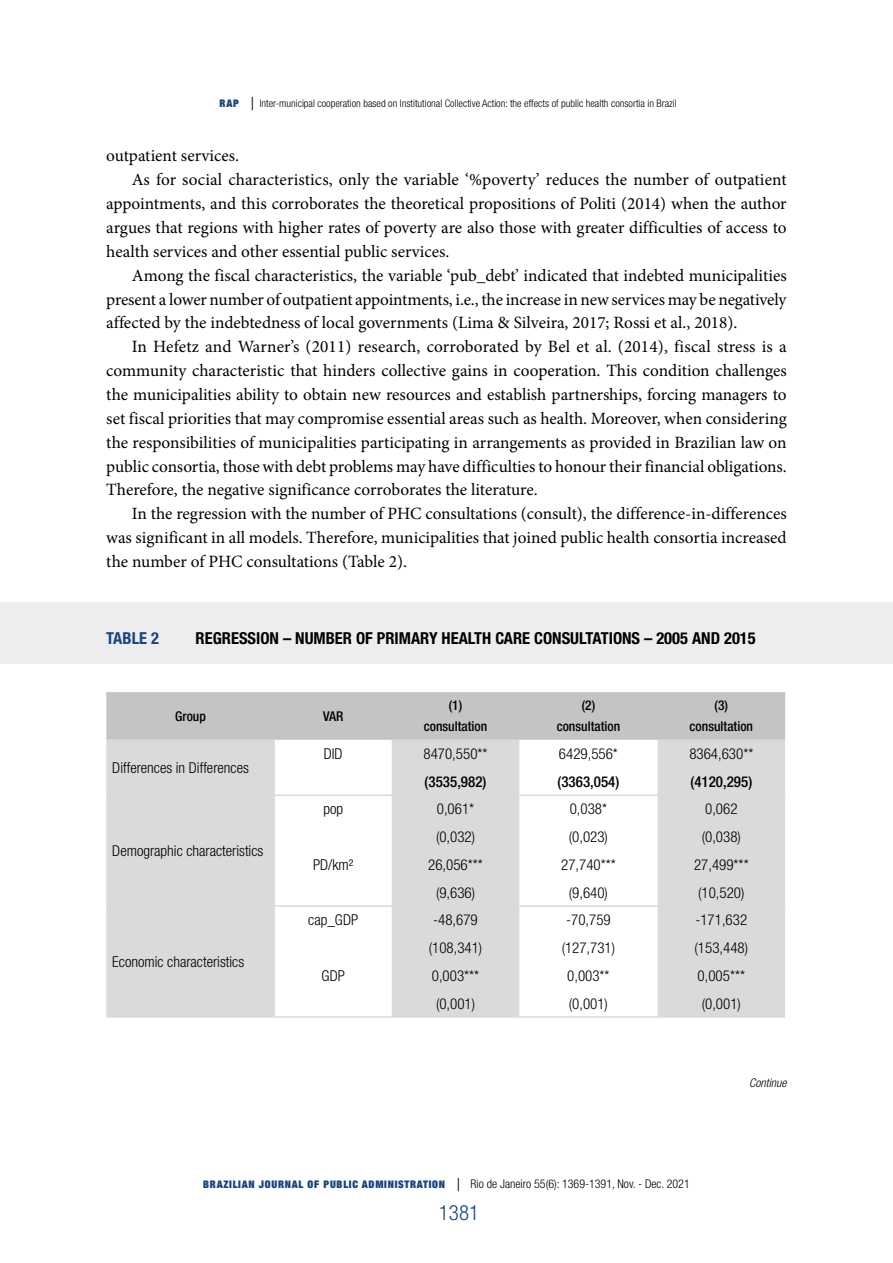
<style>
.page{position:relative;width:893px;height:1263px;background:#fff}
.page>*{position:absolute;margin:0;border:0;box-sizing:border-box;transform-origin:0 0}
.t1{font:300 condensed 21px "Helvetica Neue LT Std";color:#184480}
.t2{font:17.25px "Minion Pro";color:#000}
.t3{font:700 condensed 16.5px "Helvetica Neue LT Std";color:#000}
.t4{font:700 condensed 16.5px "Helvetica Neue LT Std";color:#184480}
.t5{font:300 condensed 15px "Helvetica Neue LT Std";color:#000}
.t6{font:500 condensed 15px "Helvetica Neue LT Std";color:#000}
.t7{font:500 condensed 13.5px/21px "Helvetica Neue LT Std";color:#000;text-align:center}
.t8{font:300 condensed 12px "Helvetica Neue LT Std";color:#000}
.t9{font:italic 300 condensed 12px "Helvetica Neue LT Std";color:#000}
.t10{font:300 condensed 10.5px "Helvetica Neue LT Std";color:#000}
.s1{font-family:"Helvetica Neue";font-weight:900;font-stretch:expanded;color:#184480}
.s2{font-size:18px}
.s3{font-family:"Helvetica Neue";font-weight:900;font-stretch:expanded;font-size:10.5px;color:#184480}
</style>
<div class="page">
<div style="left:0;top:602px;width:892px;height:61px;background:#ededed"></div>
<div style="left:106px;top:692px;width:679px;height:48px;background:#c4c4c4"></div>
<svg style="left:106px;top:740px;width:679px;height:276px;fill:#dadada"></svg>
<hr style="left:106px;top:794px;width:169px;height:2px;background:#dadada">
<hr style="left:275px;top:794px;width:117px;height:2px;background:#dadada">
<hr style="left:392px;top:794px;width:127px;height:2px;background:#dadada">
<hr style="left:519px;top:794px;width:139px;height:2px;background:#dadada">
<hr style="left:658px;top:794px;width:127px;height:2px;background:#dadada">
<hr style="left:106px;top:905px;width:169px;height:2px;background:#dadada">
<hr style="left:275px;top:905px;width:117px;height:2px;background:#dadada">
<hr style="left:392px;top:905px;width:127px;height:2px;background:#dadada">
<hr style="left:519px;top:905px;width:139px;height:2px;background:#dadada">
<hr style="left:658px;top:905px;width:127px;height:2px;background:#dadada">
<hr style="left:106px;top:1016px;width:169px;height:2px;background:#dadada">
<hr style="left:275px;top:1016px;width:117px;height:2px;background:#dadada">
<hr style="left:392px;top:1016px;width:127px;height:2px;background:#dadada">
<hr style="left:519px;top:1016px;width:139px;height:2px;background:#dadada">
<hr style="left:658px;top:1016px;width:127px;height:2px;background:#dadada">
<p class="t10" style="left:220px;top:98px;width:459px"><span class="s1">RAP</span> <span class="s2">|</span> Inter-municipal cooperation based on Institutional Collective Action: the effects of public health consortia in Brazil</p>
<p class="t2" style="left:106px;top:144px;width:134px">outpatient services.</p>
<p class="t2" style="left:132px;top:168px;width:656px">As for social characteristics, only the variable ‘%poverty’ reduces the number of outpatient</p>
<p class="t2" style="left:106px;top:192px;width:682px">appointments, and this corroborates the theoretical propositions of Politi (2014) when the author</p>
<p class="t2" style="left:106px;top:216px;width:682px">argues that regions with higher rates of poverty are also those with greater difficulties of access to</p>
<p class="t2" style="left:106px;top:240px;width:345px">health services and other essential public services.</p>
<p class="t2" style="left:132px;top:264px;width:656px">Among the fiscal characteristics, the variable ‘pub_debt’ indicated that indebted municipalities</p>
<p class="t2" style="left:106px;top:287px;width:682px">present a lower number of outpatient appointments, i.e., the increase in new services may be negatively</p>
<p class="t2" style="left:106px;top:311px;width:633px">affected by the indebtedness of local governments (Lima &amp; Silveira, 2017; Rossi et al., 2018).</p>
<p class="t2" style="left:132px;top:335px;width:656px">In Hefetz and Warner’s (2011) research, corroborated by Bel et al. (2014), fiscal stress is a</p>
<p class="t2" style="left:106px;top:359px;width:682px">community characteristic that hinders collective gains in cooperation. This condition challenges</p>
<p class="t2" style="left:106px;top:383px;width:682px">the municipalities ability to obtain new resources and establish partnerships, forcing managers to</p>
<p class="t2" style="left:106px;top:407px;width:682px">set fiscal priorities that may compromise essential areas such as health. Moreover, when considering</p>
<p class="t2" style="left:106px;top:431px;width:682px">the responsibilities of municipalities participating in arrangements as provided in Brazilian law on</p>
<p class="t2" style="left:106px;top:454px;width:682px">public consortia, those with debt problems may have difficulties to honour their financial obligations.</p>
<p class="t2" style="left:106px;top:478px;width:433px">Therefore, the negative significance corroborates the literature.</p>
<p class="t2" style="left:132px;top:502px;width:656px">In the regression with the number of PHC consultations (consult), the difference-in-differences</p>
<p class="t2" style="left:106px;top:526px;width:682px">was significant in all models. Therefore, municipalities that joined public health consortia increased</p>
<p class="t2" style="left:106px;top:550px;width:302px">the number of PHC consultations (Table 2).</p>
<p class="t4" style="left:106px;top:628px;width:54px">TABLE 2</p>
<p class="t3" style="left:196px;top:628px;width:562px">REGRESSION – NUMBER OF PRIMARY HEALTH CARE CONSULTATIONS – 2005 AND 2015</p>
<p class="t7" style="left:175px;top:705px;width:32px">Group</p>
<p class="t7" style="left:323px;top:705px;width:22px">VAR</p>
<p class="t7" style="left:424px;top:695px;width:65px">(1) consultation</p>
<p class="t7" style="left:557px;top:695px;width:65px">(2) consultation</p>
<p class="t7" style="left:690px;top:695px;width:65px">(3) consultation</p>
<p class="t5" style="left:112px;top:759px;width:138px">Differences in Differences</p>
<p class="t5" style="left:324px;top:745px;width:20px">DID</p>
<p class="t5" style="left:423px;top:745px;width:66px">8470,550**</p>
<p class="t5" style="left:559px;top:745px;width:61px">6429,556*</p>
<p class="t5" style="left:689px;top:745px;width:66px">8364,630**</p>
<p class="t6" style="left:425px;top:772px;width:63px">(3535,982)</p>
<p class="t6" style="left:558px;top:772px;width:63px">(3363,054)</p>
<p class="t6" style="left:690px;top:772px;width:63px">(4120,295)</p>
<p class="t5" style="left:112px;top:842px;width:153px">Demographic characteristics</p>
<p class="t5" style="left:112px;top:953px;width:133px">Economic characteristics</p>
<p class="t5" style="left:323px;top:800px;width:21px">pop</p>
<p class="t5" style="left:437px;top:800px;width:39px">0,061*</p>
<p class="t5" style="left:570px;top:800px;width:39px">0,038*</p>
<p class="t5" style="left:705px;top:800px;width:34px">0,062</p>
<p class="t5" style="left:436px;top:828px;width:41px">(0,032)</p>
<p class="t5" style="left:569px;top:828px;width:41px">(0,023)</p>
<p class="t5" style="left:702px;top:828px;width:41px">(0,038)</p>
<p class="t5" style="left:313px;top:856px;width:42px">PD/km²</p>
<p class="t5" style="left:428px;top:856px;width:56px">26,056***</p>
<p class="t5" style="left:561px;top:856px;width:56px">27,740***</p>
<p class="t5" style="left:694px;top:856px;width:56px">27,499***</p>
<p class="t5" style="left:436px;top:884px;width:41px">(9,636)</p>
<p class="t5" style="left:569px;top:884px;width:41px">(9,640)</p>
<p class="t5" style="left:698px;top:884px;width:48px">(10,520)</p>
<p class="t5" style="left:308px;top:911px;width:51px">cap_GDP</p>
<p class="t5" style="left:433px;top:911px;width:46px">-48,679</p>
<p class="t5" style="left:566px;top:911px;width:46px">-70,759</p>
<p class="t5" style="left:695px;top:911px;width:53px">-171,632</p>
<p class="t5" style="left:429px;top:939px;width:55px">(108,341)</p>
<p class="t5" style="left:562px;top:939px;width:55px">(127,731)</p>
<p class="t5" style="left:695px;top:939px;width:55px">(153,448)</p>
<p class="t5" style="left:322px;top:967px;width:25px">GDP</p>
<p class="t5" style="left:432px;top:967px;width:49px">0,003***</p>
<p class="t5" style="left:567px;top:967px;width:44px">0,003**</p>
<p class="t5" style="left:698px;top:967px;width:49px">0,005***</p>
<p class="t5" style="left:436px;top:994px;width:41px">(0,001)</p>
<p class="t5" style="left:569px;top:994px;width:41px">(0,001)</p>
<p class="t5" style="left:702px;top:994px;width:41px">(0,001)</p>
<p class="t9" style="left:749px;top:1076px;width:39px">Continue</p>
<p class="t8" style="left:203px;top:1176px;width:488px"><span class="s3">BRAZILIAN JOURNAL OF PUBLIC ADMINISTRATION</span> <span class="s2">|</span> Rio de Janeiro 55(6): 1369-1391, Nov. - Dec. 2021</p>
<p class="t1" style="left:439px;top:1200px;width:42px">1381</p>
</div>
